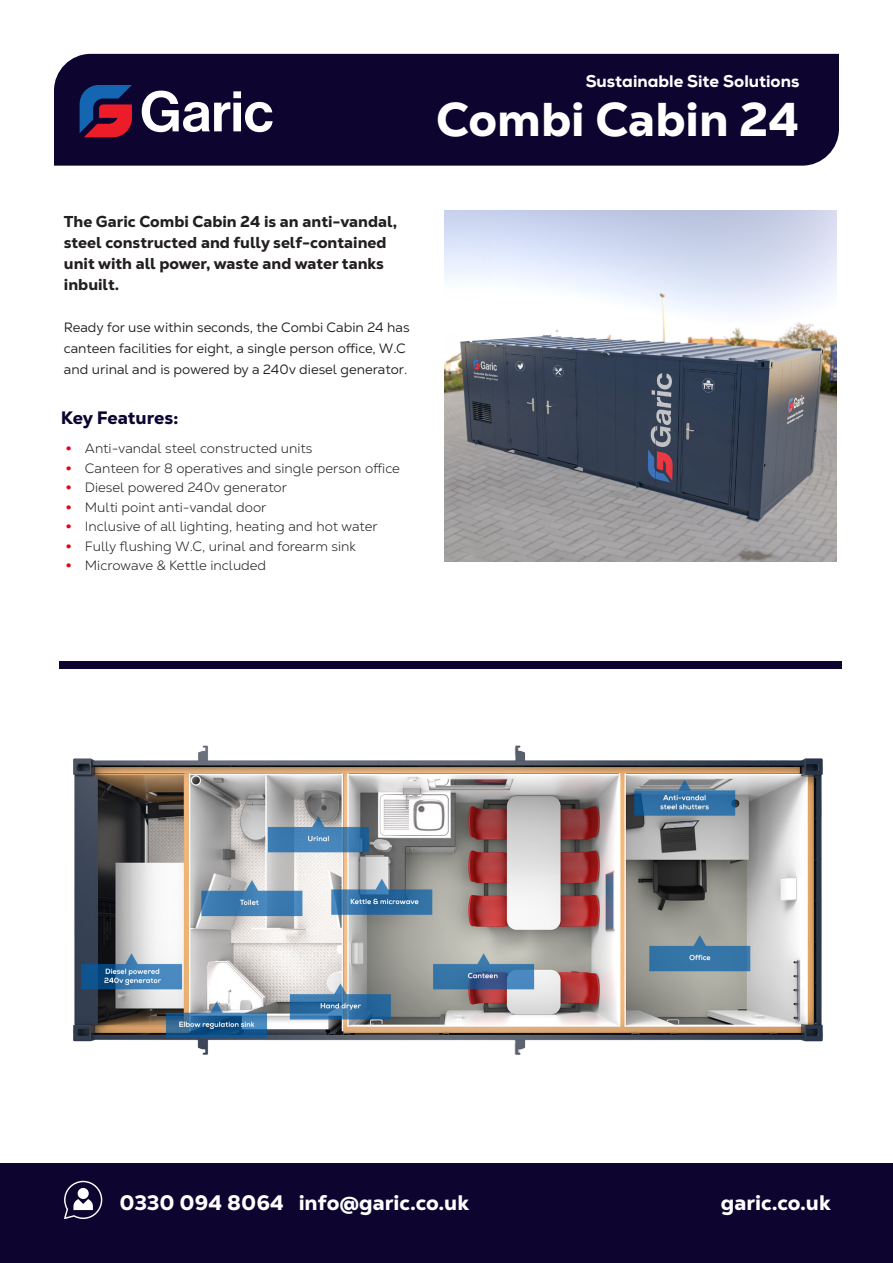
<style>
.page{position:relative;width:893px;height:1263px;background:#fff}
.page>*{position:absolute;margin:0;border:0;box-sizing:border-box;transform-origin:0 0}
.Product_name{font:800 47.4px "Nexa Text";color:#fff}
.t1{font:800 21px "Nexa Text";color:#fff}
.heading{font:800 18px "Nexa Text";letter-spacing:-.005em;color:#0d0530}
.Main_text{font:800 16.8px "Nexa";color:#fff}
.Intro_bold_text{font:800 15.75px/21px "Nexa Text";color:#231f20}
.bullets{font:300 13.5px "Nexa Text";color:#231f20}
.Intro_bold_text-2{font:13.5px/21px "Nexa Text";color:#231f20}
.s1{font-weight:800;font-size:15px;color:#e3051b}
</style>
<div class="page">
<div style="left:54px;top:54px;width:785px;height:112px;background:#0d0530"></div>
<div style="left:0;top:1163px;width:893px;height:100px;background:#0d0530"></div>
<svg style="left:64px;top:1181px;width:38px;height:38px"></svg>
<div style="left:78px;top:1188px;width:11px;height:11px;background:#fff;border-radius:50%"></div>
<svg style="left:80px;top:85px;width:52px;height:52px;background:#622e59"></svg>
<svg style="left:142px;top:91px;width:131px;height:41px"></svg>
<img style="left:444px;top:211px;width:392px;height:350px">
<img style="left:59px;top:661px;width:783px;height:394px">
<p class="Main_text" style="left:586px;top:71px;width:215px">Sustainable Site Solutions</p>
<p class="Product_name" style="left:436px;top:89px;width:365px">Combi Cabin 24</p>
<p class="Intro_bold_text" style="left:64px;top:211px;width:335px">The Garic Combi Cabin 24 is an anti-vandal, steel constructed and fully self-contained unit with all power, waste and water tanks inbuilt.</p>
<p class="Intro_bold_text-2" style="left:64px;top:316px;width:347px">Ready for use within seconds, the Combi Cabin 24 has canteen facilities for eight, a single person office, W.C and urinal and is powered by a 240v diesel generator.</p>
<p class="heading" style="left:61px;top:406px;width:119px">Key Features:</p>
<p class="bullets" style="left:65px;top:440px;width:249px"><span class="s1">•</span> Anti-vandal steel constructed units</p>
<p class="bullets" style="left:65px;top:460px;width:336px"><span class="s1">•</span> Canteen for 8 operatives and single person office</p>
<p class="bullets" style="left:65px;top:479px;width:223px"><span class="s1">•</span> Diesel powered 240v generator</p>
<p class="bullets" style="left:65px;top:499px;width:203px"><span class="s1">•</span> Multi point anti-vandal door</p>
<p class="bullets" style="left:65px;top:518px;width:314px"><span class="s1">•</span> Inclusive of all lighting, heating and hot water</p>
<p class="bullets" style="left:65px;top:538px;width:292px"><span class="s1">•</span> Fully flushing W.C, urinal and forearm sink</p>
<p class="bullets" style="left:65px;top:557px;width:202px"><span class="s1">•</span> Microwave &amp; Kettle included</p>
<p class="t1" style="left:119px;top:1189px;width:351px">0330 094 8064 info@garic.co.uk</p>
<p class="t1" style="left:721px;top:1189px;width:111px">garic.co.uk</p>
</div>
